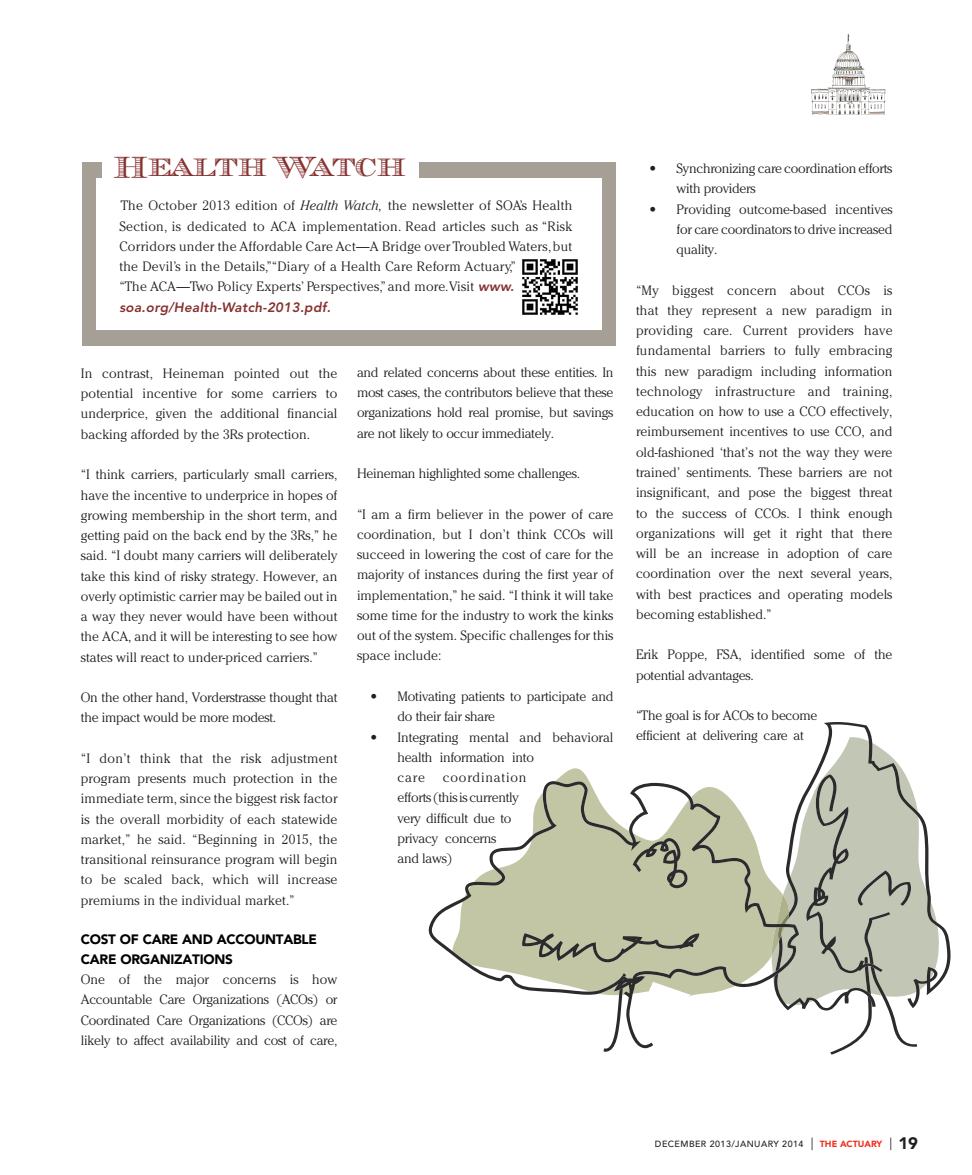
<style>
.page{position:relative;width:972px;height:1175px;background:#fff}
.page>*{position:absolute;margin:0;border:0;box-sizing:border-box;transform-origin:0 0}
.t1{font:28.5px "Chevalier Str DCD";letter-spacing:-.01em;color:#863130}
.t2{font:300 13.5px/20.2px "Cheltenham Std";letter-spacing:-.01em;color:#231f20;text-align:justify}
.t3{font:300 13.5px/20.2px "Cheltenham Std";letter-spacing:.02em;color:#231f20}
.t4{font:900 13.5px/20.2px "Avenir LT Std";letter-spacing:-.02em;color:#010101}
.t5{font:italic 800 13.5px "Avenir LT Std";letter-spacing:.02em;color:#863130}
.t6{font:500 8.85px "Avenir LT Std";letter-spacing:.05em;color:#231f20}
.s1{font-style:italic}
.s2{font-family:"Avenir LT Std";font-weight:800;font-style:italic;color:#863130}
.s3{font-family:"Avenir LT Std";font-weight:900}
.s4{font-family:"Avenir";font-weight:400;font-size:12.6px}
.s5{font-weight:900;color:#ef3122}
.s6{font-weight:900;font-size:16.65px}
</style>
<div class="page">
<svg style="left:824px;top:722px;width:127px;height:261px"></svg>
<svg style="left:799px;top:737px;width:141px;height:317px"></svg>
<svg style="left:603px;top:1048px;width:10px;height:3px"></svg>
<svg style="left:429px;top:781px;width:370px;height:267px"></svg>
<svg style="left:522px;top:933px;width:177px;height:29px;background:#a3a58c"></svg>
<svg style="left:633px;top:838px;width:55px;height:50px;background:#9ea088"></svg>
<svg style="left:811px;top:34px;width:75px;height:81px"></svg>
<div style="left:82px;top:162px;width:534px;height:183px;background:#a69f95"></div>
<div style="left:96px;top:178px;width:506px;height:152px;background:#fff"></div>
<div style="left:102px;top:139px;width:316px;height:86px;background:#fff"></div>
<img style="left:522px;top:259px;width:56px;height:56px">
<h1 class="t1" style="left:114px;top:149px;width:294px">Health Watch</h1>
<p class="t3" style="left:119px;top:195px;width:455px">The October 2013 edition of <span class="s1">Health Watch,</span> the newsletter of SOA’s Health Section, is dedicated to ACA implementation. Read articles such as “Risk Corridors under the Affordable Care Act—A Bridge over Troubled Waters, but the Devil’s in the Details,”“Diary of a Health Care Reform Actuary,”<br>“The ACA—Two Policy Experts’ Perspectives,” and more.Visit <span class="s2">www.</span></p>
<p class="t5" style="left:119px;top:299px;width:213px">soa.org/Health-Watch-2013.pdf.</p>
<p class="t2" style="left:81px;top:363px;width:258px">In contrast, Heineman pointed out the potential incentive for some carriers to underprice, given the additional financial backing afforded by the 3Rs protection.</p>
<p class="t2" style="left:81px;top:464px;width:258px">“I think carriers, particularly small carriers, have the incentive to underprice in hopes of growing membership in the short term, and getting paid on the back end by the 3Rs,” he said. “I doubt many carriers will deliberately take this kind of risky strategy. However, an overly optimistic carrier may be bailed out in a way they never would have been without the ACA, and it will be interesting to see how states will react to under-priced carriers.”</p>
<p class="t2" style="left:81px;top:687px;width:258px">On the other hand, Vorderstrasse thought that the impact would be more modest.</p>
<p class="t2" style="left:81px;top:748px;width:258px">“I don’t think that the risk adjustment program presents much protection in the immediate term, since the biggest risk factor is the overall morbidity of each statewide market,” he said. “Beginning in 2015, the transitional reinsurance program will begin to be scaled back, which will increase premiums in the individual market.”</p>
<p class="t4" style="left:81px;top:928px;width:238px">COST OF CARE AND ACCOUNTABLE<br>CARE ORGANIZATIONS</p>
<p class="t2" style="left:81px;top:969px;width:258px">One of the major concerns is how Accountable Care Organizations (ACOs) or Coordinated Care Organizations (CCOs) are likely to affect availability and cost of care,</p>
<p class="t2" style="left:357px;top:362px;width:258px">and related concerns about these entities. In most cases, the contributors believe that these organizations hold real promise, but savings are not likely to occur immediately.</p>
<p class="t2" style="left:357px;top:463px;width:225px">Heineman highlighted some challenges.</p>
<p class="t2" style="left:357px;top:504px;width:258px">“I am a firm believer in the power of care coordination, but I don’t think CCOs will succeed in lowering the cost of care for the majority of instances during the first year of implementation,” he said. “I think it will take some time for the industry to work the kinks out of the system. Specific challenges for this space include:</p>
<p class="t2" style="left:398px;top:686px;width:217px;text-indent:-27px"><span class="s3">•</span> Motivating patients to participate and do their fair share</p>
<p class="t2" style="left:398px;top:726px;width:217px;text-align:left;text-indent:-27px"><span class="s3">•</span> Integrating mental and behavioral health information into<br>care</p>
<p class="t2" style="left:398px;top:767px;width:130px;text-align:left;text-indent:45px">coordination efforts (this is currently very difficult due to privacy concerns<br>and laws)</p>
<p class="t2" style="left:677px;top:158px;width:218px;text-indent:-27px"><span class="s3">•</span> Synchronizing care coordination efforts with providers</p>
<p class="t2" style="left:677px;top:199px;width:218px;text-indent:-27px"><span class="s3">•</span> Providing outcome-based incentives for care coordinators to drive increased quality.</p>
<p class="t2" style="left:636px;top:280px;width:258px">“My biggest concern about CCOs is that they represent a new paradigm in providing care. Current providers have fundamental barriers to fully embracing this new paradigm including information technology infrastructure and training, education on how to use a CCO effectively, reimbursement incentives to use CCO, and old-fashioned ‘that’s not the way they were trained’ sentiments. These barriers are not insignificant, and pose the biggest threat to the success of CCOs. I think enough organizations will get it right that there will be an increase in adoption of care coordination over the next several years, with best practices and operating models becoming established.”</p>
<p class="t2" style="left:636px;top:644px;width:258px">Erik Poppe, FSA, identified some of the potential advantages.</p>
<p class="t2" style="left:636px;top:705px;width:183px">“The goal is for ACOs to become efficient at delivering care at</p>
<p class="t6" style="left:655px;top:1138px;width:265px">DECEMBER 2013/JANUARY 2014 <span class="s4">|</span> <span class="s5">THE ACTUARY</span> <span class="s4">|</span> <span class="s6">19</span></p>
</div>
